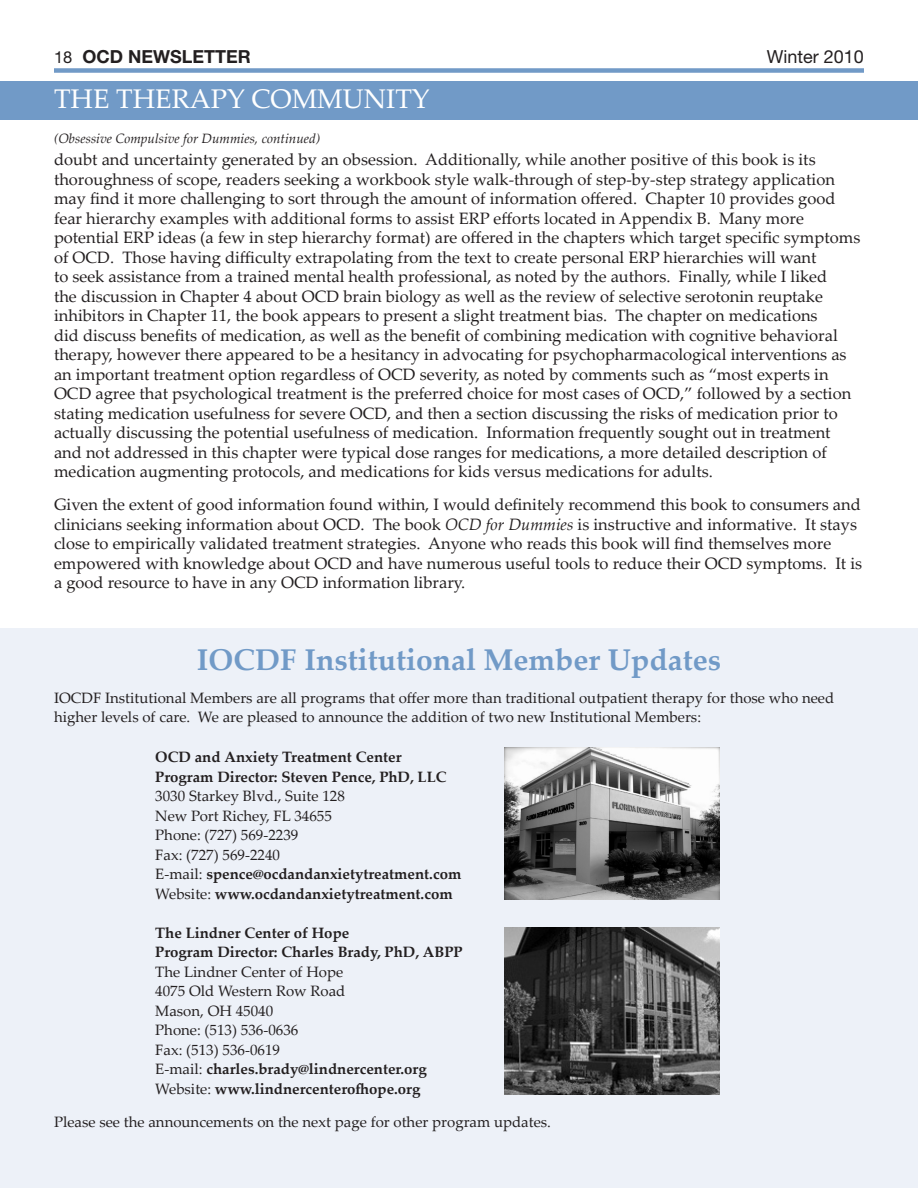
<style>
.page{position:relative;width:918px;height:1188px;background:#fff}
.page>*{position:absolute;margin:0;border:0;box-sizing:border-box;transform-origin:0 0}
.t1{font:700 30px "Palatino Linotype";color:#719ac7}
.t2{font:27px "Palatino Linotype";color:#fff}
.t3{font:700 18px "Helvetica Neue";color:#231f20}
.t4{font:18px "Helvetica Neue";color:#231f20}
.body_text{font:16.5px/19.5px "Palatino Linotype";color:#231f20}
.ResearchDigest_body{font:15px/19.5px "Palatino Linotype";color:#231f20}
.ResearchDigest_body-2{font:700 15px "Palatino Linotype";color:#231f20}
.footnote{font:italic 13.5px "Palatino Linotype";color:#231f20}
.s1{font-weight:400;font-size:16.5px}
.s2{font-style:italic}
.s3{font-weight:400}
</style>
<div class="page">
<div style="left:54px;top:68px;width:810px;height:5px;background:#719ac7"></div>
<div style="left:0;top:628px;width:918px;height:560px;background:#edf1f8"></div>
<div style="left:0;top:81px;width:918px;height:38px;background:#719ac7"></div>
<img style="left:505px;top:748px;width:214px;height:152px">
<img style="left:505px;top:927px;width:214px;height:168px">
<p class="t3" style="left:54px;top:46px;width:198px"><span class="s1">18</span> OCD NEWSLETTER</p>
<p class="t4" style="left:767px;top:46px;width:99px">Winter 2010</p>
<p class="t2" style="left:54px;top:80px;width:377px">THE THERAPY COMMUNITY</p>
<p class="footnote" style="left:54px;top:129px;width:268px">(Obsessive Compulsive for Dummies, continued)</p>
<p class="body_text" style="left:54px;top:149px;width:808px">doubt and uncertainty generated by an obsession. Additionally, while another positive of this book is its thoroughness of scope, readers seeking a workbook style walk-through of step-by-step strategy application may find it more challenging to sort through the amount of information offered. Chapter 10 provides good fear hierarchy examples with additional forms to assist ERP efforts located in Appendix B. Many more potential ERP ideas (a few in step hierarchy format) are offered in the chapters which target specific symptoms of OCD. Those having difficulty extrapolating from the text to create personal ERP hierarchies will want<br>to seek assistance from a trained mental health professional, as noted by the authors. Finally, while I liked<br>the discussion in Chapter 4 about OCD brain biology as well as the review of selective serotonin reuptake inhibitors in Chapter 11, the book appears to present a slight treatment bias. The chapter on medications<br>did discuss benefits of medication, as well as the benefit of combining medication with cognitive behavioral therapy, however there appeared to be a hesitancy in advocating for psychopharmacological interventions as an important treatment option regardless of OCD severity, as noted by comments such as “most experts in OCD agree that psychological treatment is the preferred choice for most cases of OCD,” followed by a section stating medication usefulness for severe OCD, and then a section discussing the risks of medication prior to actually discussing the potential usefulness of medication. Information frequently sought out in treatment and not addressed in this chapter were typical dose ranges for medications, a more detailed description of medication augmenting protocols, and medications for kids versus medications for adults.</p>
<p class="body_text" style="left:54px;top:494px;width:810px">Given the extent of good information found within, I would definitely recommend this book to consumers and clinicians seeking information about OCD. The book <span class="s2">OCD for Dummies</span> is instructive and informative. It stays close to empirically validated treatment strategies. Anyone who reads this book will find themselves more empowered with knowledge about OCD and have numerous useful tools to reduce their OCD symptoms. It is a good resource to have in any OCD information library.</p>
<p class="t1" style="left:197px;top:638px;width:526px">IOCDF Institutional Member Updates</p>
<p class="ResearchDigest_body" style="left:54px;top:688px;width:782px">IOCDF Institutional Members are all programs that offer more than traditional outpatient therapy for those who need higher levels of care. We are pleased to announce the addition of two new Institutional Members:</p>
<p class="ResearchDigest_body-2" style="left:155px;top:746px;width:248px">OCD and Anxiety Treatment Center</p>
<p class="ResearchDigest_body-2" style="left:155px;top:766px;width:293px">Program Director: Steven Pence, PhD, LLC</p>
<p class="ResearchDigest_body" style="left:155px;top:786px;width:191px">3030 Starkey Blvd., Suite 128</p>
<p class="ResearchDigest_body" style="left:155px;top:805px;width:178px">New Port Richey, FL 34655</p>
<p class="ResearchDigest_body" style="left:155px;top:825px;width:145px">Phone: (727) 569-2239</p>
<p class="ResearchDigest_body" style="left:155px;top:844px;width:126px">Fax: (727) 569-2240</p>
<p class="ResearchDigest_body-2" style="left:155px;top:863px;width:308px"><span class="s3">E-mail:</span> spence@ocdandanxietytreatment.com</p>
<p class="ResearchDigest_body-2" style="left:155px;top:883px;width:299px"><span class="s3">Website:</span> www.ocdandanxietytreatment.com</p>
<p class="ResearchDigest_body-2" style="left:155px;top:922px;width:196px">The Lindner Center of Hope</p>
<p class="ResearchDigest_body-2" style="left:155px;top:941px;width:309px">Program Director: Charles Brady, PhD, ABPP</p>
<p class="ResearchDigest_body" style="left:155px;top:961px;width:189px">The Lindner Center of Hope</p>
<p class="ResearchDigest_body" style="left:155px;top:981px;width:192px">4075 Old Western Row Road</p>
<p class="ResearchDigest_body" style="left:155px;top:1000px;width:119px">Mason, OH 45040</p>
<p class="ResearchDigest_body" style="left:155px;top:1020px;width:145px">Phone: (513) 536-0636</p>
<p class="ResearchDigest_body" style="left:155px;top:1039px;width:126px">Fax: (513) 536-0619</p>
<p class="ResearchDigest_body-2" style="left:155px;top:1058px;width:273px"><span class="s3">E-mail:</span> charles.brady@lindnercenter.org</p>
<p class="ResearchDigest_body-2" style="left:155px;top:1078px;width:267px"><span class="s3">Website:</span> www.lindnercenterofhope.org</p>
<p class="ResearchDigest_body" style="left:54px;top:1111px;width:499px">Please see the announcements on the next page for other program updates.</p>
</div>
